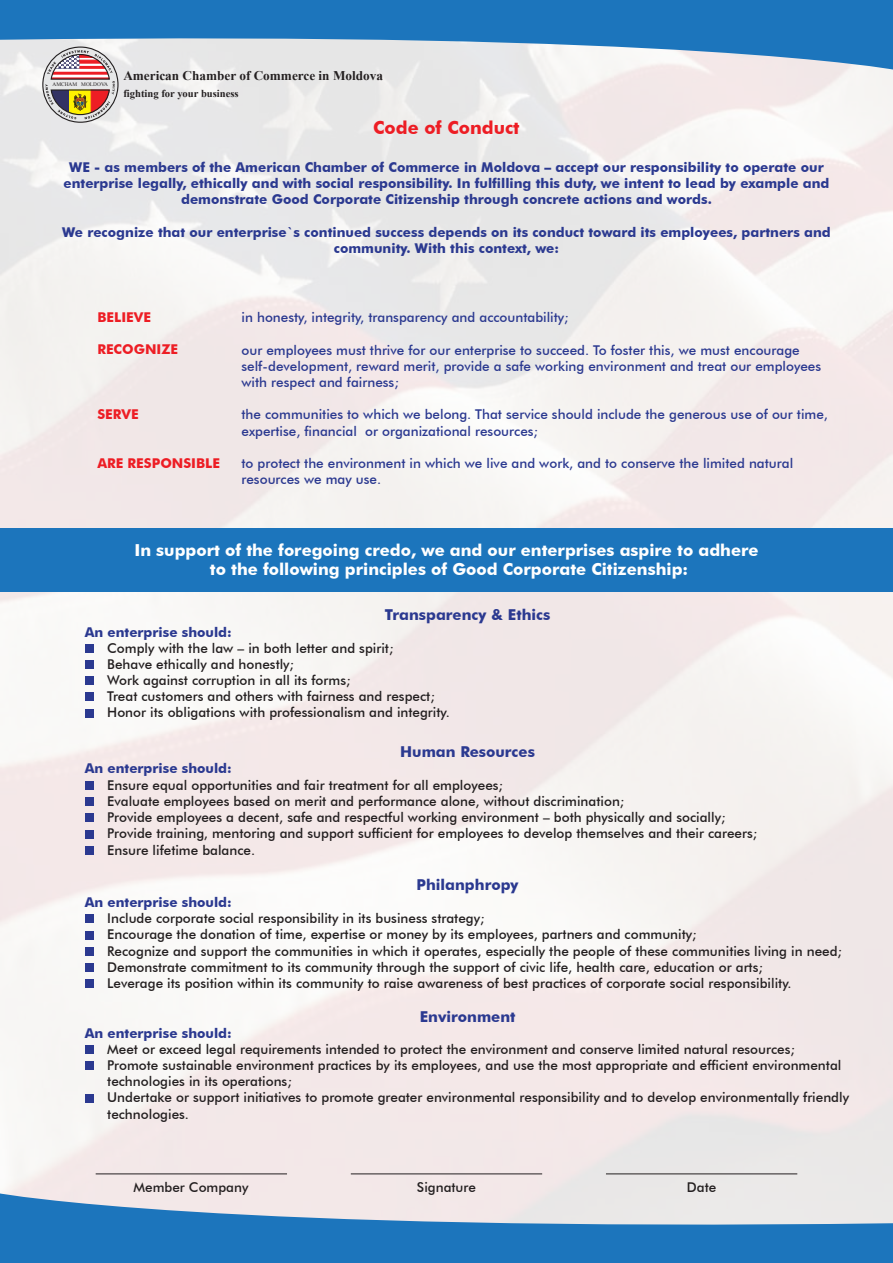
<style>
.page{position:relative;width:893px;height:1263px;background:#fff}
.page>*{position:absolute;margin:0;border:0;box-sizing:border-box;transform-origin:0 0}
.t1{font:700 18px "Futura BT";color:#ed1d24}
.t2{font:700 16.5px/19.8px "Futura BT";color:#fff;text-align:center}
.t3{font:700 15px "Futura BT";color:#2b3990}
.t4{font:500 13.5px/16.2px "Futura BT";color:#231f20}
.t5{font:700 13.5px/16.2px "Futura BT";color:#2b3990;text-align:center}
.t6{font:500 13.5px/16.2px "Futura BT";color:#2b3990}
.t7{font:700 13.5px "Futura BT";color:#ed1d24}
.t8{font:700 13.2px "Times New Roman";color:#231f20}
.t9{font:700 10.65px "Times New Roman";color:#231f20}
.t10{font:5.4px "Times New Roman";color:#231f20}
</style>
<div class="page">
<img style="left:0;top:70px;width:893px;height:1123px">
<svg style="left:43px;top:47px;width:75px;height:75px"></svg>
<svg style="left:45px;top:70px;width:70px;height:49px;background:#c1a18b"></svg>
<div style="left:0;top:528px;width:893px;height:64px;background:#1c75bc"></div>
<hr style="left:351px;top:1173px;width:191px;height:1px;background:#231f20">
<hr style="left:606px;top:1173px;width:191px;height:1px;background:#231f20">
<hr style="left:96px;top:1173px;width:191px;height:1px;background:#231f20">
<div style="left:85px;top:644px;width:8px;height:9px;background:#2b3990"></div>
<div style="left:85px;top:660px;width:8px;height:9px;background:#2b3990"></div>
<div style="left:85px;top:676px;width:8px;height:9px;background:#2b3990"></div>
<div style="left:85px;top:693px;width:8px;height:8px;background:#2b3990"></div>
<div style="left:85px;top:709px;width:8px;height:8px;background:#2b3990"></div>
<div style="left:85px;top:781px;width:8px;height:9px;background:#2b3990"></div>
<div style="left:85px;top:797px;width:8px;height:9px;background:#2b3990"></div>
<div style="left:85px;top:814px;width:8px;height:8px;background:#2b3990"></div>
<div style="left:85px;top:830px;width:8px;height:8px;background:#2b3990"></div>
<div style="left:85px;top:846px;width:8px;height:8px;background:#2b3990"></div>
<div style="left:85px;top:914px;width:8px;height:9px;background:#2b3990"></div>
<div style="left:85px;top:931px;width:8px;height:8px;background:#2b3990"></div>
<div style="left:85px;top:947px;width:8px;height:8px;background:#2b3990"></div>
<div style="left:85px;top:963px;width:8px;height:9px;background:#2b3990"></div>
<div style="left:85px;top:979px;width:8px;height:9px;background:#2b3990"></div>
<div style="left:85px;top:1045px;width:8px;height:9px;background:#2b3990"></div>
<div style="left:85px;top:1061px;width:8px;height:9px;background:#2b3990"></div>
<div style="left:85px;top:1094px;width:8px;height:8px;background:#2b3990"></div>
<svg style="left:0;top:0;width:893px;height:70px;background:#649dca"></svg>
<svg style="left:0;top:1193px;width:893px;height:70px;background:#669dcb"></svg>
<p class="t8" style="left:123px;top:66px;width:261px">American Chamber of Commerce in Moldova</p>
<p class="t9" style="left:123px;top:86px;width:117px">fighting for your business</p>
<h1 class="t1" style="left:373px;top:117px;width:148px">Code of Conduct</h1>
<p class="t5" style="left:64px;top:159px;width:767px">WE - as members of the American Chamber of Commerce in Moldova – accept our responsibility to operate our enterprise legally, ethically and with social responsibility. In fulfilling this duty, we intent to lead by example and demonstrate Good Corporate Citizenship through concrete actions and words.</p>
<p class="t5" style="left:62px;top:224px;width:770px">We recognize that our enterprise`s continued success depends on its conduct toward its employees, partners and community. With this context, we:</p>
<p class="t10" style="left:53px;top:81px;width:57px">AMCHAM MOLDOVA</p>
<p class="t7" style="left:97px;top:309px;width:55px">BELIEVE</p>
<p class="t7" style="left:97px;top:341px;width:82px">RECOGNIZE</p>
<p class="t7" style="left:97px;top:406px;width:43px">SERVE</p>
<p class="t7" style="left:97px;top:455px;width:124px">ARE RESPONSIBLE</p>
<p class="t6" style="left:242px;top:309px;width:329px">in honesty, integrity, transparency and accountability;</p>
<p class="t6" style="left:242px;top:342px;width:581px">our employees must thrive for our enterprise to succeed. To foster this, we must encourage self-development, reward merit, provide a safe working environment and treat our employees with respect and fairness;</p>
<p class="t6" style="left:242px;top:406px;width:588px">the communities to which we belong. That service should include the generous use of our time, expertise, financial or organizational resources;</p>
<p class="t6" style="left:242px;top:455px;width:553px">to protect the environment in which we live and work, and to conserve the limited natural resources we may use.</p>
<p class="t2" style="left:134px;top:540px;width:626px">In support of the foregoing credo, we and our enterprises aspire to adhere to the following principles of Good Corporate Citizenship:</p>
<p class="t5" style="left:85px;top:624px;width:149px">An enterprise should:</p>
<p class="t3" style="left:385px;top:606px;width:167px">Transparency &amp; Ethics</p>
<p class="t4" style="left:107px;top:639px;width:344px">Comply with the law – in both letter and spirit;<br>Behave ethically and honestly;<br>Work against corruption in all its forms;<br>Treat customers and others with fairness and respect; Honor its obligations with professionalism and integrity.</p>
<p class="t5" style="left:85px;top:760px;width:149px">An enterprise should:</p>
<p class="t3" style="left:400px;top:743px;width:136px">Human Resources</p>
<p class="t4" style="left:107px;top:777px;width:652px">Ensure equal opportunities and fair treatment for all employees;<br>Evaluate employees based on merit and performance alone, without discrimination;<br>Provide employees a decent, safe and respectful working environment – both physically and socially; Provide training, mentoring and support sufficient for employees to develop themselves and their careers; Ensure lifetime balance.</p>
<p class="t5" style="left:85px;top:894px;width:149px">An enterprise should:</p>
<p class="t3" style="left:417px;top:876px;width:103px">Philanphropy</p>
<p class="t4" style="left:107px;top:910px;width:736px">Include corporate social responsibility in its business strategy;<br>Encourage the donation of time, expertise or money by its employees, partners and community;<br>Recognize and support the communities in which it operates, especially the people of these communities living in need; Demonstrate commitment to its community through the support of civic life, health care, education or arts;<br>Leverage its position within its community to raise awareness of best practices of corporate social responsibility.</p>
<p class="t5" style="left:85px;top:1025px;width:149px">An enterprise should:</p>
<p class="t3" style="left:420px;top:1007px;width:97px">Environment</p>
<p class="t4" style="left:107px;top:1041px;width:743px">Meet or exceed legal requirements intended to protect the environment and conserve limited natural resources; Promote sustainable environment practices by its employees, and use the most appropriate and efficient environmental technologies in its operations;<br>Undertake or support initiatives to promote greater environmental responsibility and to develop environmentally friendly technologies.</p>
<p class="t4" style="left:134px;top:1179px;width:116px">Member Company</p>
<p class="t4" style="left:417px;top:1179px;width:61px">Signature</p>
<p class="t4" style="left:687px;top:1179px;width:31px">Date</p>
</div>
